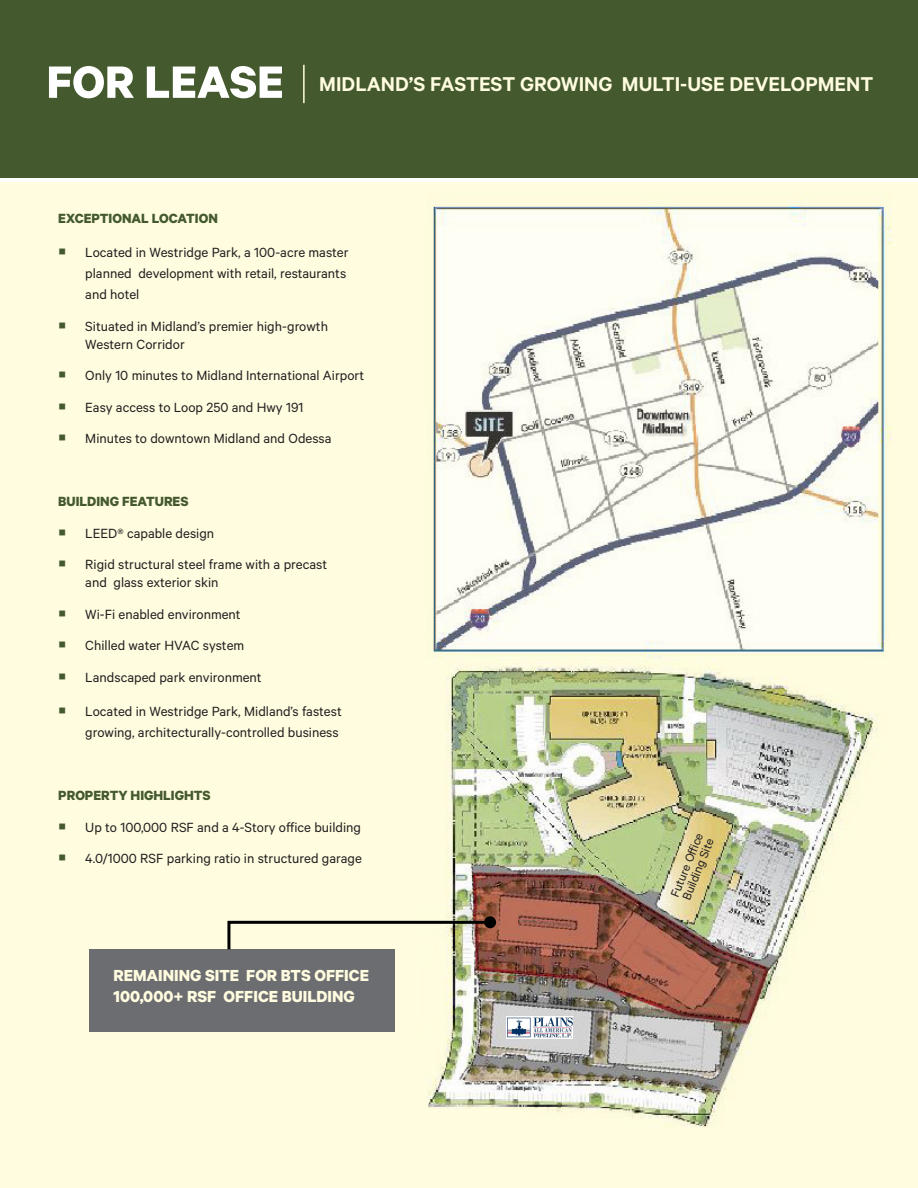
<style>
.page{position:relative;width:918px;height:1188px;background:#fff}
.page>*{position:absolute;margin:0;border:0;box-sizing:border-box;transform-origin:0 0}
.t1{font:700 51px "Calibre";color:#fff}
.t2{font:600 22.5px "Calibre";color:#fffce0}
.t3{font:700 18px "Calibre";color:#fffce0}
.t4{font:15px/21px "Calibre";color:#231f20}
.Paragraph_Style_1{font:700 15px "Calibre";color:#44592e}
.t5{font:13.5px "Calibre";color:#231f20}
</style>
<div class="page">
<div style="left:0;top:183px;width:918px;height:1005px;background:#fffce0"></div>
<div style="left:0;top:0;width:918px;height:177px;background:#44592e"></div>
<hr style="left:303px;top:65px;width:2px;height:38px;background:#fffce0">
<div style="left:90px;top:949px;width:305px;height:82px;background:#6c6d70"></div>
<img style="left:427px;top:192px;width:464px;height:935px">
<svg style="left:227px;top:919px;width:266px;height:33px"></svg>
<div style="left:484px;top:916px;width:12px;height:12px;background:#000;border-radius:50%"></div>
<img style="left:506px;top:1016px;width:66px;height:22px">
<p class="t1" style="left:47px;top:51px;width:239px">FOR LEASE</p>
<p class="t2" style="left:319px;top:71px;width:556px">MIDLAND’S FASTEST GROWING MULTI-USE DEVELOPMENT</p>
<p class="Paragraph_Style_1" style="left:58px;top:209px;width:161px">EXCEPTIONAL LOCATION</p>
<p class="t4" style="left:85px;top:241px;width:265px">Located in Westridge Park, a 100-acre master planned development with retail, restaurants and hotel</p>
<p class="t4" style="left:85px;top:316px;width:244px;line-height:18px">Situated in Midland’s premier high-growth<br>Western Corridor</p>
<p class="t4" style="left:85px;top:364px;width:280px">Only 10 minutes to Midland International Airport</p>
<p class="t4" style="left:85px;top:396px;width:220px">Easy access to Loop 250 and Hwy 191</p>
<p class="t4" style="left:85px;top:427px;width:248px">Minutes to downtown Midland and Odessa</p>
<p class="Paragraph_Style_1" style="left:58px;top:492px;width:132px">BUILDING FEATURES</p>
<p class="t4" style="left:85px;top:522px;width:130px">LEED® capable design</p>
<p class="t4" style="left:85px;top:555px;width:243px;line-height:18px">Rigid structural steel frame with a precast and glass exterior skin</p>
<p class="t4" style="left:85px;top:603px;width:157px">Wi-Fi enabled environment</p>
<p class="t4" style="left:85px;top:634px;width:160px">Chilled water HVAC system</p>
<p class="t4" style="left:85px;top:666px;width:178px">Landscaped park environment</p>
<p class="t4" style="left:85px;top:700px;width:258px">Located in Westridge Park, Midland’s fastest growing, architecturally-controlled business</p>
<p class="Paragraph_Style_1" style="left:58px;top:786px;width:154px">PROPERTY HIGHLIGHTS</p>
<p class="t4" style="left:85px;top:816px;width:277px">Up to 100,000 RSF and a 4-Story office building</p>
<p class="t4" style="left:85px;top:847px;width:278px">4.0/1000 RSF parking ratio in structured garage</p>
<p class="t3" style="left:113px;top:964px;width:257px">REMAINING SITE FOR BTS OFFICE</p>
<p class="t3" style="left:113px;top:986px;width:243px">100,000+ RSF OFFICE BUILDING</p>
<p class="t5" style="left:667px;top:893px;width:69px;rotate:-68deg">Future Off ice</p>
<p class="t5" style="left:679px;top:897px;width:67px;rotate:-68deg">Building Site</p>
</div>
